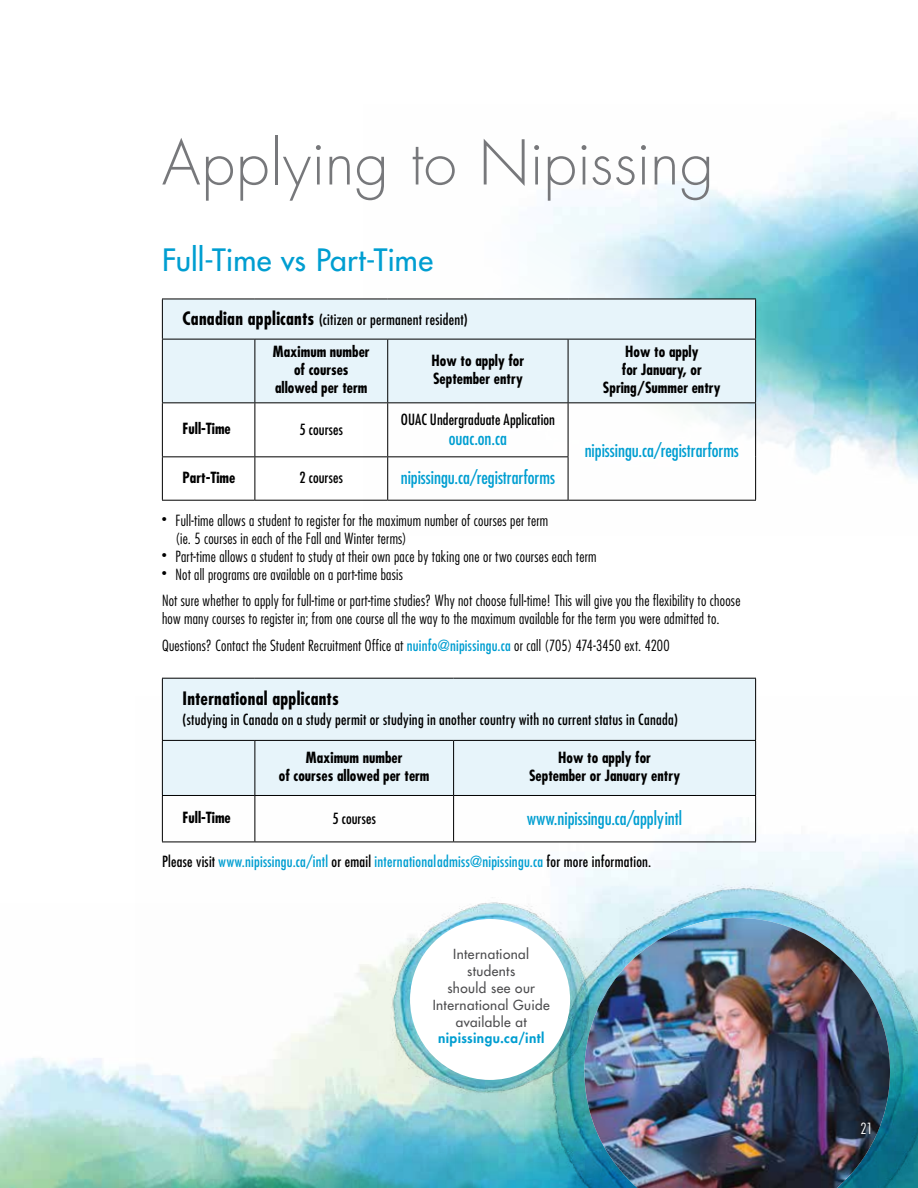
<style>
.page{position:relative;width:918px;height:1188px;background:#fff}
.page>*{position:absolute;margin:0;border:0;box-sizing:border-box;transform-origin:0 0}
.t1{font:300 60px "Futura Std";letter-spacing:.005em;color:#77787b}
.t2{font:500 30px "Futura Std";color:#009ed1}
.t3{font:condensed 18px "Futura Std";color:#009ed1}
.t4{font:700 condensed 18px "Futura Std";letter-spacing:.015em;color:#000}
.t5{font:300 condensed 15px/26.7px "Futura Std";letter-spacing:.015em;color:#000}
.t6{font:condensed 15px/32.7px "Futura Std";letter-spacing:.015em;color:#000;text-align:center}
.t7{font:700 condensed 15px/18px "Futura Std";color:#000;text-align:center}
.t8{font:condensed 15px "Futura Std";letter-spacing:.015em;color:#009ed1}
.t9{font:300 condensed 15px "Futura Std";color:#fff}
.t10{font:500 13.5px/17px "Futura Std";letter-spacing:.03em;color:#4d4d4f;text-align:center}
.t11{font:800 13.5px "Futura Std";letter-spacing:.025em;color:#009ed1}
.s1{font-weight:700;font-size:18px}
.s2{font-weight:700}
.s3{font-size:10.5px}
.s4{font-weight:400;color:#009ed1}
.s5{color:#000}
</style>
<div class="page">
<img style="left:161px;top:697px;width:757px;height:180px">
<img style="left:364px;top:132px;width:554px;height:368px">
<img style="left:0;top:962px;width:533px;height:226px">
<img style="left:533px;top:877px;width:385px;height:311px">
<img style="left:584px;top:918px;width:307px;height:270px">
<div style="left:162px;top:299px;width:594px;height:40px;background:#e7f4fa"></div>
<div style="left:162px;top:339px;width:93px;height:64px;background:#e7f4fa"></div>
<div style="left:255px;top:339px;width:133px;height:64px;background:#e7f4fa"></div>
<div style="left:388px;top:339px;width:180px;height:64px;background:#e7f4fa"></div>
<div style="left:568px;top:339px;width:188px;height:64px;background:#e7f4fa"></div>
<hr style="left:162px;top:299px;width:93px;height:1px;background:#000">
<hr style="left:162px;top:299px;width:1px;height:40px;background:#000">
<hr style="left:255px;top:299px;width:133px;height:1px;background:#000">
<hr style="left:388px;top:299px;width:180px;height:1px;background:#000">
<hr style="left:568px;top:299px;width:188px;height:1px;background:#000">
<hr style="left:755px;top:299px;width:1px;height:40px;background:#000">
<hr style="left:162px;top:339px;width:93px;height:1px;background:#000">
<hr style="left:162px;top:339px;width:1px;height:63px;background:#000">
<hr style="left:255px;top:339px;width:133px;height:1px;background:#000">
<hr style="left:255px;top:339px;width:1px;height:63px;background:#000">
<hr style="left:388px;top:339px;width:180px;height:1px;background:#000">
<hr style="left:387px;top:339px;width:1px;height:63px;background:#000">
<hr style="left:568px;top:339px;width:188px;height:1px;background:#000">
<hr style="left:568px;top:339px;width:1px;height:63px;background:#000">
<hr style="left:755px;top:339px;width:1px;height:63px;background:#000">
<hr style="left:162px;top:402px;width:93px;height:1px;background:#000">
<hr style="left:162px;top:403px;width:1px;height:53px;background:#000">
<hr style="left:255px;top:402px;width:133px;height:1px;background:#000">
<hr style="left:255px;top:403px;width:1px;height:53px;background:#000">
<hr style="left:388px;top:402px;width:180px;height:1px;background:#000">
<hr style="left:387px;top:403px;width:1px;height:53px;background:#000">
<hr style="left:568px;top:402px;width:188px;height:1px;background:#000">
<hr style="left:568px;top:403px;width:1px;height:53px;background:#000">
<hr style="left:755px;top:403px;width:1px;height:54px;background:#000">
<hr style="left:162px;top:456px;width:93px;height:1px;background:#000">
<hr style="left:162px;top:457px;width:1px;height:43px;background:#000">
<hr style="left:255px;top:456px;width:133px;height:1px;background:#000">
<hr style="left:255px;top:457px;width:1px;height:43px;background:#000">
<hr style="left:388px;top:456px;width:180px;height:1px;background:#000">
<hr style="left:387px;top:457px;width:1px;height:43px;background:#000">
<hr style="left:568px;top:457px;width:1px;height:43px;background:#000">
<hr style="left:755px;top:457px;width:1px;height:43px;background:#000">
<hr style="left:162px;top:500px;width:93px;height:1px;background:#000">
<hr style="left:255px;top:500px;width:133px;height:1px;background:#000">
<hr style="left:388px;top:500px;width:180px;height:1px;background:#000">
<hr style="left:568px;top:500px;width:188px;height:1px;background:#000">
<div style="left:162px;top:678px;width:594px;height:62px;background:#e7f4fa"></div>
<div style="left:162px;top:740px;width:93px;height:55px;background:#e7f4fa"></div>
<div style="left:255px;top:740px;width:199px;height:55px;background:#e7f4fa"></div>
<div style="left:454px;top:740px;width:302px;height:55px;background:#e7f4fa"></div>
<hr style="left:162px;top:678px;width:93px;height:1px;background:#000">
<hr style="left:162px;top:679px;width:1px;height:61px;background:#000">
<hr style="left:255px;top:678px;width:199px;height:1px;background:#000">
<hr style="left:454px;top:678px;width:302px;height:1px;background:#000">
<hr style="left:755px;top:679px;width:1px;height:61px;background:#000">
<hr style="left:162px;top:740px;width:93px;height:1px;background:#000">
<hr style="left:162px;top:741px;width:1px;height:54px;background:#000">
<hr style="left:255px;top:740px;width:199px;height:1px;background:#000">
<hr style="left:255px;top:741px;width:1px;height:54px;background:#000">
<hr style="left:454px;top:740px;width:302px;height:1px;background:#000">
<hr style="left:453px;top:741px;width:1px;height:54px;background:#000">
<hr style="left:755px;top:741px;width:1px;height:54px;background:#000">
<hr style="left:162px;top:795px;width:93px;height:1px;background:#000">
<hr style="left:162px;top:796px;width:1px;height:46px;background:#000">
<hr style="left:255px;top:795px;width:199px;height:1px;background:#000">
<hr style="left:255px;top:796px;width:1px;height:46px;background:#000">
<hr style="left:454px;top:795px;width:302px;height:1px;background:#000">
<hr style="left:453px;top:796px;width:1px;height:46px;background:#000">
<hr style="left:755px;top:796px;width:1px;height:46px;background:#000">
<hr style="left:162px;top:842px;width:93px;height:1px;background:#000">
<hr style="left:255px;top:842px;width:199px;height:1px;background:#000">
<hr style="left:454px;top:842px;width:302px;height:1px;background:#000">
<img style="left:383px;top:897px;width:211px;height:204px">
<div style="left:410px;top:919px;width:160px;height:161px;background:#fff;border-radius:50%"></div>
<h1 class="t1" style="left:162px;top:126px;width:553px">Applying to Nipissing</h1>
<h2 class="t2" style="left:162px;top:241px;width:272px">Full-Time vs Part-Time</h2>
<p class="t6" style="left:183px;top:303px;width:287px"><span class="s1">Canadian applicants</span> (citizen or permanent resident)<br><span class="s2">Maximum number</span></p>
<p class="t7" style="left:275px;top:361px;width:94px">of courses allowed per term</p>
<p class="t7" style="left:432px;top:352px;width:94px;text-align:left">How to apply for<br>September entry</p>
<p class="t7" style="left:603px;top:343px;width:119px">How to apply<br>for January, or<br>Spring/Summer entry</p>
<p class="t7" style="left:183px;top:420px;width:50px">Full-Time</p>
<p class="t6" style="left:300px;top:413px;width:45px">5 courses</p>
<p class="t6" style="left:401px;top:403px;width:156px">OUAC Undergraduate Application</p>
<p class="t3" style="left:449px;top:427px;width:59px">ouac on ca</p>
<p class="t3" style="left:474px;top:427px;width:22px">. .</p>
<p class="t3" style="left:585px;top:440px;width:156px">nipissingu ca/registrarforms</p>
<p class="t3" style="left:639px;top:440px;width:5px">.</p>
<p class="t7" style="left:183px;top:468px;width:54px">Part-Time</p>
<p class="t6" style="left:300px;top:461px;width:45px">2 courses</p>
<p class="t3" style="left:401px;top:467px;width:156px">nipissingu ca/registrarforms</p>
<p class="t3" style="left:455px;top:467px;width:5px">.</p>
<p class="t5" style="left:176px;top:511px;width:374px;line-height:18px;text-indent:-14px"><span class="s3">•</span> Full-time allows a student to register for the maximum number of courses per term (ie. 5 courses in each of the Fall and Winter terms)</p>
<p class="t5" style="left:162px;top:543px;width:436px"><span class="s3">•</span> Part-time allows a student to study at their own pace by taking one or two courses each term</p>
<p class="t5" style="left:162px;top:561px;width:580px"><span class="s3">•</span> Not all programs are available on a part-time basis<br>Not sure whether to apply for full-time or part-time studies? Why not choose full-time! This will give you the flexibility to choose</p>
<p class="t5" style="left:162px;top:605px;width:559px">how many courses to register in; from one course all the way to the maximum available for the term you were admitted to.<br>Questions? Contact the Student Recruitment Office at <span class="s4">nuinfo@nipissingu.ca</span> or call (705) 474-3450 ext. 4200</p>
<p class="t4" style="left:183px;top:687px;width:158px">International applicants</p>
<p class="t6" style="left:183px;top:703px;width:497px">(studying in Canada on a study permit or studying in another country with no current status in Canada)</p>
<p class="t7" style="left:279px;top:749px;width:152px">Maximum number<br>of courses allowed per term</p>
<p class="t7" style="left:529px;top:749px;width:153px">How to apply for<br>September or January entry</p>
<p class="t7" style="left:183px;top:809px;width:50px">Full-Time</p>
<p class="t6" style="left:333px;top:802px;width:45px">5 courses</p>
<p class="t3" style="left:527px;top:808px;width:157px">www nipissingu ca/applyintl</p>
<p class="t3" style="left:554px;top:808px;width:5px">.</p>
<p class="t3" style="left:611px;top:808px;width:5px">.</p>
<p class="t8" style="left:162px;top:853px;width:491px"><span class="s5">Please visit</span> www .nipissingu .ca/intl <span class="s5">or email</span> internationaladmiss@nipissingu .ca <span class="s5">for more information .</span></p>
<p class="t10" style="left:433px;top:945px;width:119px">International students<br>should see our<br>International Guide available at</p>
<p class="t11" style="left:438px;top:1030px;width:108px">nipissingu.ca/intl</p>
<p class="t9" style="left:860px;top:1120px;width:14px">21</p>
</div>
